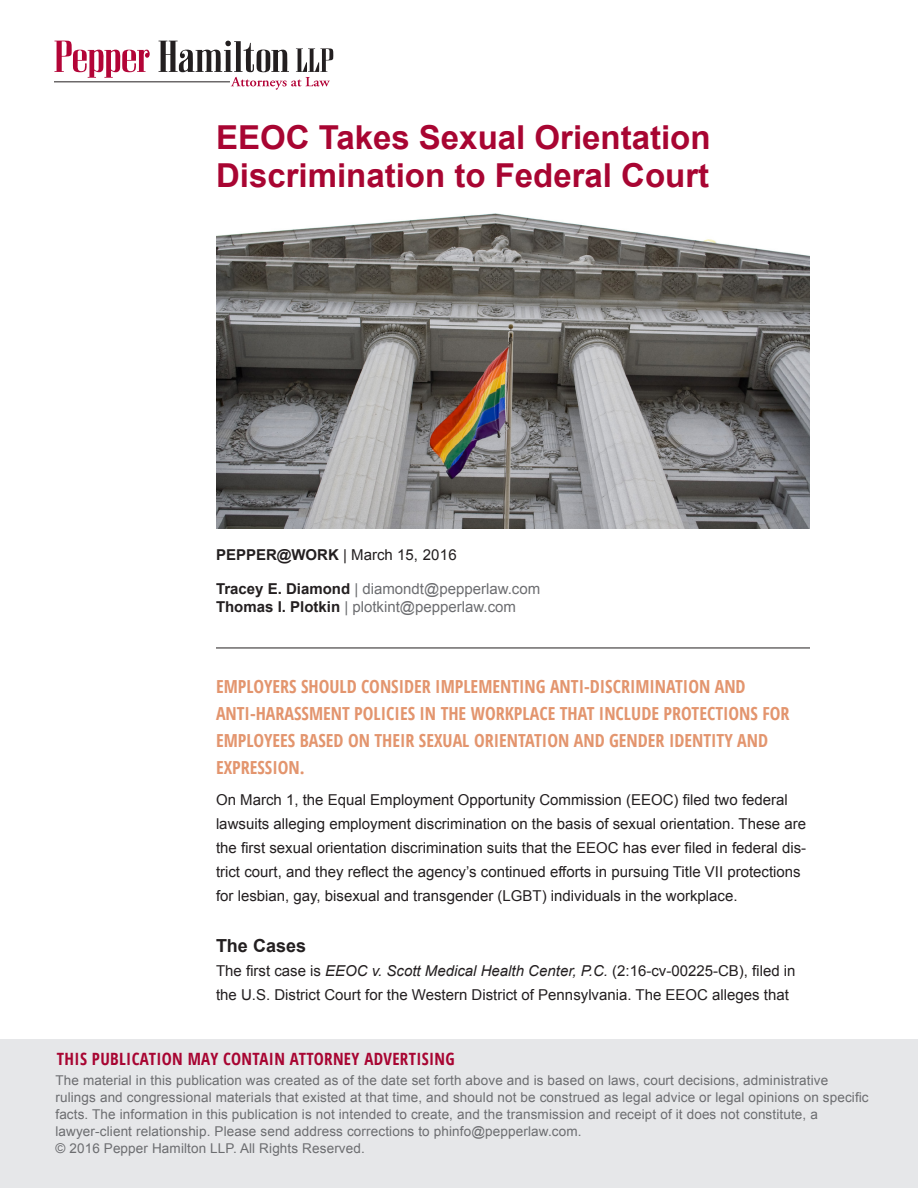
<style>
.page{position:relative;width:918px;height:1188px;background:#fff}
.page>*{position:absolute;margin:0;border:0;box-sizing:border-box;transform-origin:0 0}
.Article_Title{font:700 33px/37.5px "Arial";color:#a80532}
.Pull_quote{font:700 condensed 18px/27px "Open Sans";color:#e3956e}
.Body_Copy{font:700 18px "Arial";color:#231f20}
.t1{font:700 condensed 16.95px "Open Sans";letter-spacing:.02em;color:#a80532}
.Body_Copy-2{font:15px/24px "Arial";color:#231f20}
.Author_email{font:15px "Arial";color:#6c6d70}
.Date{font:15px "Arial";color:#231f20}
.t2{font:13.5px/17px "Arial";letter-spacing:.01em;color:#6c6d70}
.s1{font-weight:700}
.s2{font-weight:700;color:#231f20}
.s3{font-style:italic}
</style>
<div class="page">
<svg style="left:54px;top:41px;width:96px;height:37px"></svg>
<svg style="left:159px;top:41px;width:175px;height:49px"></svg>
<hr style="left:54px;top:81px;width:176px;height:1px;background:#231f20">
<img style="left:216px;top:213px;width:594px;height:316px">
<hr style="left:216px;top:648px;width:594px;height:1px;background:#231f20">
<div style="left:0;top:1040px;width:918px;height:148px;background:#e6e7e9"></div>
<p class="Article_Title" style="left:216px;top:120px;width:496px">EEOC Takes Sexual Orientation<br>Discrimination to Federal Court</p>
<p class="Date" style="left:216px;top:545px;width:242px"><span class="s1">PEPPER@WORK</span> | March 15, 2016</p>
<p class="Author_email" style="left:216px;top:579px;width:326px"><span class="s2">Tracey E. Diamond</span> | diamondt@pepperlaw.com</p>
<p class="Author_email" style="left:216px;top:597px;width:302px"><span class="s2">Thomas I. Plotkin</span> | plotkint@pepperlaw.com</p>
<p class="Pull_quote" style="left:216px;top:672px;width:575px">EMPLOYERS SHOULD CONSIDER IMPLEMENTING ANTI-DISCRIMINATION AND ANTI-HARASSMENT POLICIES IN THE WORKPLACE THAT INCLUDE PROTECTIONS FOR EMPLOYEES BASED ON THEIR SEXUAL ORIENTATION AND GENDER IDENTITY AND EXPRESSION.</p>
<p class="Body_Copy-2" style="left:216px;top:788px;width:592px">On March 1, the Equal Employment Opportunity Commission (EEOC) filed two federal lawsuits alleging employment discrimination on the basis of sexual orientation. These are the first sexual orientation discrimination suits that the EEOC has ever filed in federal dis&shy;trict court, and they reflect the agency’s continued efforts in pursuing Title VII protections for lesbian, gay, bisexual and transgender (LGBT) individuals in the workplace.</p>
<p class="Body_Copy" style="left:216px;top:934px;width:92px">The Cases</p>
<p class="Body_Copy-2" style="left:216px;top:959px;width:581px">The first case is <span class="s3">EEOC v. Scott Medical Health Center, P.C.</span> (2:16-cv-00225-CB), filed in the U.S. District Court for the Western District of Pennsylvania. The EEOC alleges that</p>
<p class="t1" style="left:57px;top:1047px;width:399px">THIS PUBLICATION MAY CONTAIN ATTORNEY ADVERTISING</p>
<p class="t2" style="left:55px;top:1072px;width:815px">The material in this publication was created as of the date set forth above and is based on laws, court decisions, administrative rulings and congressional materials that existed at that time, and should not be construed as legal advice or legal opinions on specific facts. The information in this publication is not intended to create, and the transmission and receipt of it does not constitute, a lawyer-client relationship. Please send address corrections to phinfo@pepperlaw.com.<br>© 2016 Pepper Hamilton LLP. All Rights Reserved.</p>
</div>
